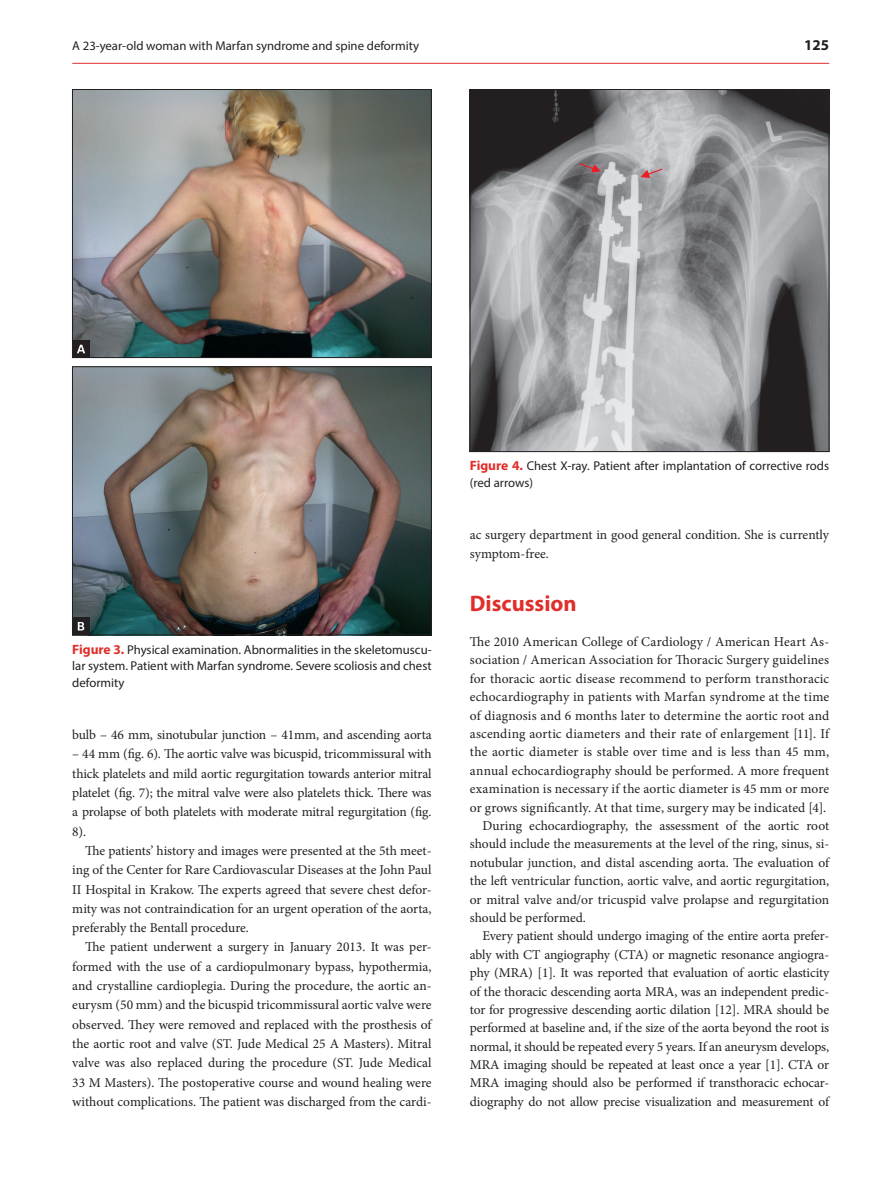
<style>
.page{position:relative;width:893px;height:1191px;background:#fff}
.page>*{position:absolute;margin:0;border:0;box-sizing:border-box;transform-origin:0 0}
.t1{font:700 22.5px "Myriad Pro";color:#e02f2b}
.t2{font:700 15px "Myriad Pro";color:#231f20}
.t3{font:13.5px/19.4px "Minion Pro";letter-spacing:-.005em;color:#231f20;text-align:justify}
.t4{font:12.75px/16.5px "Myriad Pro";color:#231f20;text-align:justify}
.s1{font-weight:700;font-size:13.5px;color:#e02f2b}
</style>
<div class="page">
<hr style="left:72px;top:63px;width:757px;height:1px;background:#e02f2b">
<img style="left:74px;top:91px;width:356px;height:265px">
<div style="left:72px;top:89px;width:360px;height:269px;border:1px solid #231f20"></div>
<img style="left:74px;top:368px;width:356px;height:265px">
<div style="left:72px;top:366px;width:360px;height:269px;border:1px solid #231f20"></div>
<div style="left:72px;top:340px;width:18px;height:18px;background:#231f20"></div>
<svg style="left:77px;top:345px;width:8px;height:8px"></svg>
<div style="left:72px;top:617px;width:18px;height:18px;background:#231f20"></div>
<svg style="left:78px;top:622px;width:6px;height:8px"></svg>
<img style="left:472px;top:91px;width:355px;height:359px">
<div style="left:470px;top:89px;width:359px;height:363px;border:1px solid #231f20"></div>
<svg style="left:641px;top:168px;width:23px;height:10px"></svg>
<svg style="left:578px;top:162px;width:23px;height:10px"></svg>
<p class="t4" style="left:72px;top:37px;width:348px">A 23‑year‑old woman with Marfan syndrome and spine deformity</p>
<p class="t2" style="left:804px;top:35px;width:26px">125</p>
<p class="t4" style="left:72px;top:641px;width:361px"><span class="s1">Figure 3.</span> Physical examination. Abnormalities in the skeletomuscu&shy;lar system. Patient with Marfan syndrome. Severe scoliosis and chest deformity</p>
<p class="t3" style="left:72px;top:725px;width:361px">bulb – 46 mm, sinotubular junction – 41mm, and ascending aorta</p>
<p class="t3" style="left:72px;top:744px;width:361px">– 44 mm (fig. 6). The aortic valve was bicuspid, tricommissural with thick platelets and mild aortic regurgitation towards anterior mitral platelet (fig. 7); the mitral valve were also platelets thick. There was a prolapse of both platelets with moderate mitral regurgitation (fig.<br>8).</p>
<p class="t3" style="left:72px;top:841px;width:361px;text-indent:13px">The patients’ history and images were presented at the 5th meet‑ ing of the Center for Rare Cardiovascular Diseases at the John Paul II Hospital in Krakow. The experts agreed that severe chest defor‑ mity was not contraindication for an urgent operation of the aorta, preferably the Bentall procedure.</p>
<p class="t3" style="left:72px;top:937px;width:361px;text-indent:13px">The patient underwent a surgery in January 2013. It was per‑ formed with the use of a cardiopulmonary bypass, hypothermia, and crystalline cardioplegia. During the procedure, the aortic an‑ eurysm (50 mm) and the bicuspid tricommissural aortic valve were observed. They were removed and replaced with the prosthesis of the aortic root and valve (ST. Jude Medical 25 A Masters). Mitral valve was also replaced during the procedure (ST. Jude Medical 33 M Masters). The postoperative course and wound healing were without complications. The patient was discharged from the cardi‑</p>
<p class="t4" style="left:470px;top:458px;width:361px"><span class="s1">Figure 4.</span> Chest X-ray. Patient after implantation of corrective rods (red arrows)</p>
<p class="t3" style="left:470px;top:526px;width:361px;line-height:18.5px">ac surgery department in good general condition. She is currently symptom‑free.</p>
<h1 class="t1" style="left:470px;top:588px;width:108px">Discussion</h1>
<p class="t3" style="left:470px;top:632px;width:361px">The 2010 American College of Cardiology / American Heart As‑</p>
<p class="t3" style="left:470px;top:650px;width:361px">sociation / American Association for Thoracic Surgery guidelines</p>
<p class="t3" style="left:470px;top:669px;width:361px">for thoracic aortic disease recommend to perform transthoracic</p>
<p class="t3" style="left:470px;top:687px;width:361px">echocardiography in patients with Marfan syndrome at the time</p>
<p class="t3" style="left:470px;top:705px;width:361px">of diagnosis and 6 months later to determine the aortic root and</p>
<p class="t3" style="left:470px;top:724px;width:361px">ascending aortic diameters and their rate of enlargement [11]. If</p>
<p class="t3" style="left:470px;top:742px;width:361px">the aortic diameter is stable over time and is less than 45 mm,</p>
<p class="t3" style="left:470px;top:761px;width:361px">annual echocardiography should be performed. A more frequent</p>
<p class="t3" style="left:470px;top:779px;width:361px">examination is necessary if the aortic diameter is 45 mm or more</p>
<p class="t3" style="left:470px;top:797px;width:358px">or grows significantly. At that time, surgery may be indicated [4].</p>
<p class="t3" style="left:483px;top:816px;width:348px">During echocardiography, the assessment of the aortic root</p>
<p class="t3" style="left:470px;top:834px;width:361px">should include the measurements at the level of the ring, sinus, si‑</p>
<p class="t3" style="left:470px;top:853px;width:361px">notubular junction, and distal ascending aorta. The evaluation of</p>
<p class="t3" style="left:470px;top:871px;width:361px">the left ventricular function, aortic valve, and aortic regurgitation,</p>
<p class="t3" style="left:470px;top:889px;width:361px">or mitral valve and/or tricuspid valve prolapse and regurgitation</p>
<p class="t3" style="left:470px;top:908px;width:118px">should be performed.</p>
<p class="t3" style="left:483px;top:926px;width:348px">Every patient should undergo imaging of the entire aorta prefer‑</p>
<p class="t3" style="left:470px;top:944px;width:361px">ably with CT angiography (CTA) or magnetic resonance angiogra‑</p>
<p class="t3" style="left:470px;top:963px;width:361px">phy (MRA) [1]. It was reported that evaluation of aortic elasticity</p>
<p class="t3" style="left:470px;top:981px;width:361px">of the thoracic descending aorta MRA, was an independent predic‑</p>
<p class="t3" style="left:470px;top:1000px;width:361px">tor for progressive descending aortic dilation [12]. MRA should be</p>
<p class="t3" style="left:470px;top:1018px;width:361px">performed at baseline and, if the size of the aorta beyond the root is</p>
<p class="t3" style="left:470px;top:1036px;width:361px">normal, it should be repeated every 5 years. If an aneurysm develops,</p>
<p class="t3" style="left:470px;top:1055px;width:361px">MRA imaging should be repeated at least once a year [1]. CTA or</p>
<p class="t3" style="left:470px;top:1073px;width:361px">MRA imaging should also be performed if transthoracic echocar‑</p>
<p class="t3" style="left:470px;top:1092px;width:361px">diography do not allow precise visualization and measurement of</p>
</div>
